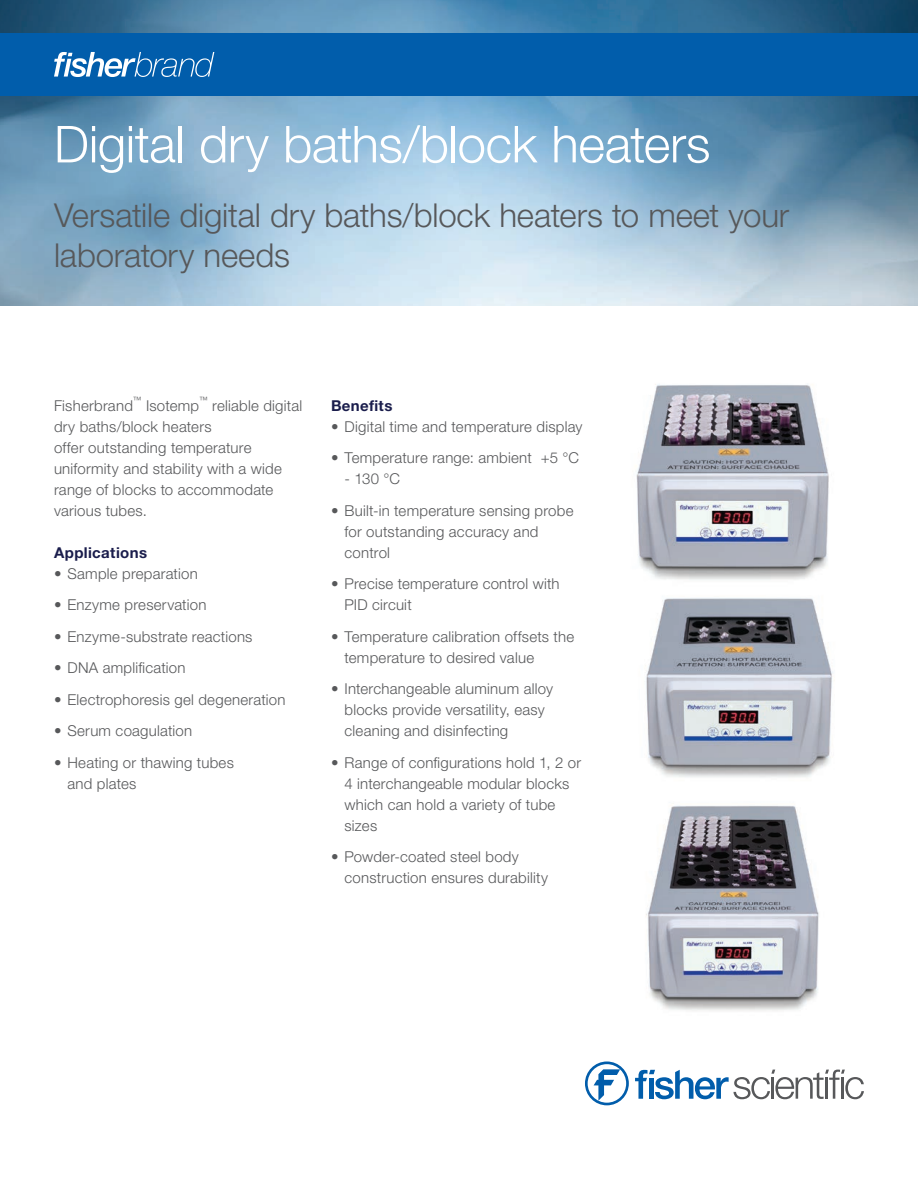
<style>
.page{position:relative;width:918px;height:1188px;background:#fff}
.page>*{position:absolute;margin:0;border:0;box-sizing:border-box;transform-origin:0 0}
.Headline{font:300 51px "Helvetica Neue LT Std";letter-spacing:-.01em;color:#fff}
.Subhead_Main{font:300 33px/40.5px "Helvetica Neue LT Std";letter-spacing:-.005em;color:#57585a}
.Body_Copy{font:300 15px/21px "Helvetica Neue LT Std";letter-spacing:.015em;color:#57585a}
.Content_Header{font:700 15px "Helvetica Neue LT Std";letter-spacing:.025em;color:#1a1d4c}
.Body_Copy-2{font:300 8.7px "Helvetica Neue LT Std";color:#57585a}
</style>
<div class="page">
<img style="left:0;top:0;width:918px;height:306px">
<img style="left:646px;top:598px;width:187px;height:180px">
<img style="left:636px;top:384px;width:193px;height:196px">
<img style="left:646px;top:805px;width:173px;height:206px">
<div style="left:0;top:33px;width:918px;height:63px;background:#015dab"></div>
<svg style="left:54px;top:52px;width:160px;height:25px"></svg>
<svg style="left:585px;top:1061px;width:44px;height:44px"></svg>
<svg style="left:635px;top:1070px;width:229px;height:29px"></svg>
<p class="Headline" style="left:54px;top:113px;width:658px">Digital dry baths/block heaters</p>
<p class="Subhead_Main" style="left:54px;top:194px;width:737px">Versatile digital dry baths/block heaters to meet your laboratory needs</p>
<p class="Body_Copy-2" style="left:133px;top:395px;width:10px">™</p>
<p class="Body_Copy-2" style="left:199px;top:395px;width:10px">™</p>
<p class="Body_Copy" style="left:212px;top:395px;width:92px">reliable digital</p>
<p class="Body_Copy" style="left:54px;top:416px;width:229px">dry baths/block heaters<br>offer outstanding temperature uniformity and stability with a wide range of blocks to accommodate various tubes.</p>
<p class="Content_Header" style="left:54px;top:543px;width:95px">Applications</p>
<p class="Body_Copy" style="left:54px;top:563px;width:145px">• Sample preparation</p>
<p class="Body_Copy" style="left:54px;top:594px;width:154px">• Enzyme preservation</p>
<p class="Body_Copy" style="left:54px;top:626px;width:200px">• Enzyme-substrate reactions</p>
<p class="Body_Copy" style="left:54px;top:657px;width:133px">• DNA amplification</p>
<p class="Body_Copy" style="left:54px;top:689px;width:233px">• Electrophoresis gel degeneration</p>
<p class="Body_Copy" style="left:54px;top:720px;width:140px">• Serum coagulation</p>
<p class="Body_Copy" style="left:68px;top:752px;width:168px;text-indent:-14px">• Heating or thawing tubes and plates</p>
<p class="Body_Copy" style="left:54px;top:395px;width:80px">Fisherbrand</p>
<p class="Body_Copy" style="left:146px;top:395px;width:55px">Isotemp</p>
<p class="Content_Header" style="left:331px;top:396px;width:63px">Benefits</p>
<p class="Body_Copy" style="left:331px;top:416px;width:253px">• Digital time and temperature display</p>
<p class="Body_Copy" style="left:331px;top:447px;width:250px">• Temperature range: ambient +5 °C</p>
<p class="Body_Copy" style="left:345px;top:468px;width:57px">- 130 °C</p>
<p class="Body_Copy" style="left:345px;top:500px;width:231px;text-indent:-14px">• Built-in temperature sensing probe for outstanding accuracy and control</p>
<p class="Body_Copy" style="left:345px;top:573px;width:217px;text-indent:-14px">• Precise temperature control with<br>PID circuit</p>
<p class="Body_Copy" style="left:345px;top:626px;width:231px;text-indent:-14px">• Temperature calibration offsets the temperature to desired value</p>
<p class="Body_Copy" style="left:345px;top:678px;width:210px;text-indent:-14px">• Interchangeable aluminum alloy blocks provide versatility, easy cleaning and disinfecting</p>
<p class="Body_Copy" style="left:345px;top:752px;width:238px;text-indent:-14px">• Range of configurations hold 1, 2 or<br>4 interchangeable modular blocks which can hold a variety of tube sizes</p>
<p class="Body_Copy" style="left:345px;top:846px;width:205px;text-indent:-14px">• Powder-coated steel body construction ensures durability</p>
</div>
